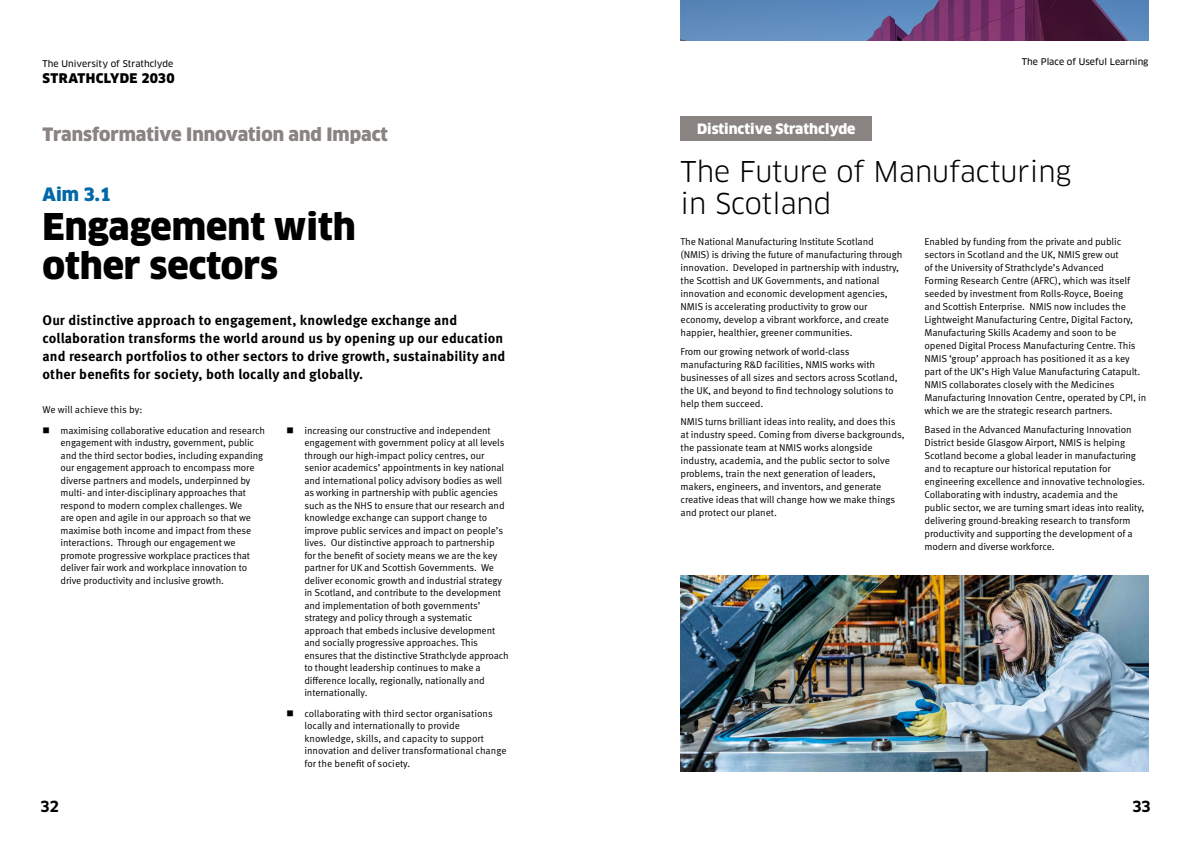
<style>
.page{position:relative;width:1191px;height:842px;background:#fff}
.page>*{position:absolute;margin:0;border:0;box-sizing:border-box;transform-origin:0 0}
.t1{font:900 36px/38.9px "Clan OT";color:#000}
.t2{font:28px/32px "Clan OT";color:#000}
.t3{font:900 18px "Clan OT";color:#898381}
.t4{font:900 18px "Clan OT";color:#0069a7}
.t5{font:700 15px "Clan OT";color:#000}
.t6{font:700 14px/18px "Meta OT";letter-spacing:.01em;color:#000}
.t7{font:900 14px "Clan OT";color:#fff}
.t8{font:900 13px "Clan OT";letter-spacing:.025em;color:#000}
.t9{font:10px/13px "Meta OT Norm";letter-spacing:-.01em;color:#000}
.t10{font:9px "Clan OT News";color:#000}
</style>
<div class="page">
<img style="left:680px;top:0;width:468px;height:41px">
<div style="left:680px;top:116px;width:192px;height:25px;background:#898381"></div>
<img style="left:680px;top:575px;width:468px;height:196px">
<p class="t10" style="left:43px;top:58px;width:132px">The University of Strathclyde</p>
<h3 class="t8" style="left:43px;top:70px;width:134px">STRATHCLYDE 2030</h3>
<p class="t3" style="left:43px;top:124px;width:347px">Transformative Innovation and Impact</p>
<p class="t4" style="left:43px;top:184px;width:70px">Aim 3.1</p>
<p class="t1" style="left:43px;top:208px;width:315px">Engagement with other sectors</p>
<p class="t6" style="left:43px;top:311px;width:464px">Our distinctive approach to engagement, knowledge exchange and collaboration transforms the world around us by opening up our education and research portfolios to other sectors to drive growth, sustainability and other benefits for society, both locally and globally.</p>
<p class="t9" style="left:43px;top:403px;width:101px">We will achieve this by:</p>
<p class="t9" style="left:61px;top:424px;width:206px;line-height:12.5px">maximising collaborative education and research engagement with industry, government, public and the third sector bodies, including expanding our engagement approach to encompass more diverse partners and models, underpinned by multi- and inter-disciplinary approaches that respond to modern complex challenges. We<br>are open and agile in our approach so that we maximise both income and impact from these interactions. Through our engagement we promote progressive workplace practices that deliver fair work and workplace innovation to drive productivity and inclusive growth.</p>
<p class="t9" style="left:304px;top:424px;width:206px;line-height:12.5px">increasing our constructive and independent engagement with government policy at all levels through our high-impact policy centres, our senior academics’ appointments in key national and international policy advisory bodies as well as working in partnership with public agencies such as the NHS to ensure that our research and knowledge exchange can support change to improve public services and impact on people’s lives. Our distinctive approach to partnership<br>for the benefit of society means we are the key partner for UK and Scottish Governments. We deliver economic growth and industrial strategy in Scotland, and contribute to the development and implementation of both governments’ strategy and policy through a systematic approach that embeds inclusive development and socially progressive approaches. This ensures that the distinctive Strathclyde approach to thought leadership continues to make a difference locally, regionally, nationally and internationally.</p>
<p class="t9" style="left:304px;top:707px;width:204px;line-height:12.5px">collaborating with third sector organisations locally and internationally to provide knowledge, skills, and capacity to support innovation and deliver transformational change for the benefit of society.</p>
<p class="t7" style="left:697px;top:121px;width:160px">Distinctive Strathclyde</p>
<p class="t10" style="left:1021px;top:57px;width:128px">The Place of Useful Learning</p>
<p class="t2" style="left:680px;top:155px;width:392px">The Future of Manufacturing in Scotland</p>
<p class="t9" style="left:680px;top:235px;width:223px">The National Manufacturing Institute Scotland (NMIS) is driving the future of manufacturing through innovation. Developed in partnership with industry, the Scottish and UK Governments, and national innovation and economic development agencies, NMIS is accelerating productivity to grow our economy, develop a vibrant workforce, and create happier, healthier, greener communities.</p>
<p class="t9" style="left:680px;top:345px;width:218px">From our growing network of world-class manufacturing R&amp;D facilities, NMIS works with businesses of all sizes and sectors across Scotland, the UK, and beyond to find technology solutions to help them succeed.</p>
<p class="t9" style="left:680px;top:415px;width:225px">NMIS turns brilliant ideas into reality, and does this at industry speed. Coming from diverse backgrounds, the passionate team at NMIS works alongside industry, academia, and the public sector to solve problems, train the next generation of leaders, makers, engineers, and inventors, and generate creative ideas that will change how we make things and protect our planet.</p>
<p class="t9" style="left:924px;top:235px;width:223px">Enabled by funding from the private and public sectors in Scotland and the UK, NMIS grew out<br>of the University of Strathclyde’s Advanced<br>Forming Research Centre (AFRC), which was itself seeded by investment from Rolls-Royce, Boeing<br>and Scottish Enterprise. NMIS now includes the Lightweight Manufacturing Centre, Digital Factory, Manufacturing Skills Academy and soon to be opened Digital Process Manufacturing Centre. This NMIS ‘group’ approach has positioned it as a key part of the UK’s High Value Manufacturing Catapult.<br>NMIS collaborates closely with the Medicines Manufacturing Innovation Centre, operated by CPI, in which we are the strategic research partners.</p>
<p class="t9" style="left:924px;top:423px;width:222px">Based in the Advanced Manufacturing Innovation District beside Glasgow Airport, NMIS is helping Scotland become a global leader in manufacturing and to recapture our historical reputation for engineering excellence and innovative technologies.<br>Collaborating with industry, academia and the public sector, we are turning smart ideas into reality, delivering ground-breaking research to transform productivity and supporting the development of a modern and diverse workforce.</p>
<h3 class="t5" style="left:40px;top:798px;width:20px">32</h3>
<h3 class="t5" style="left:1132px;top:798px;width:20px">33</h3>
</div>
